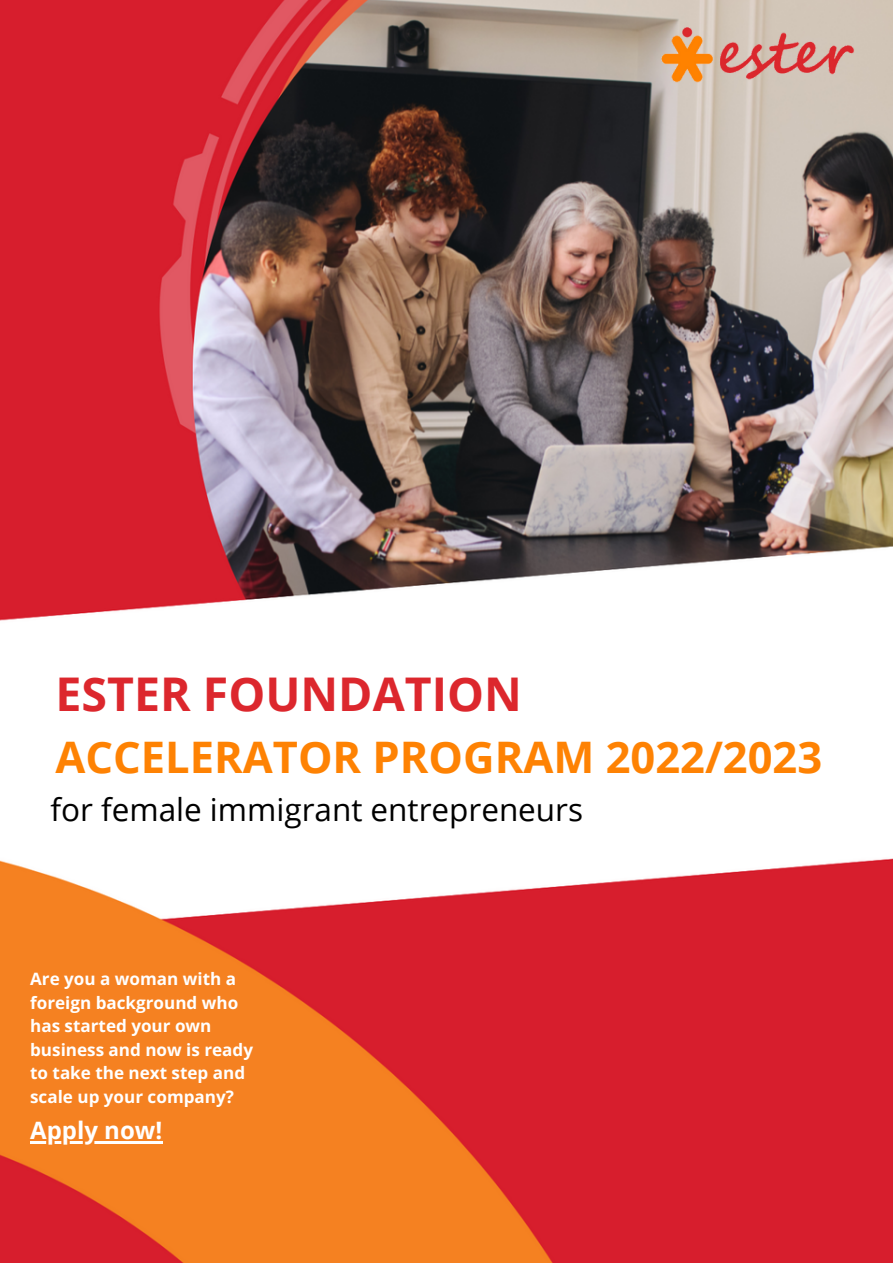
<style>
.page{position:relative;width:893px;height:1264px;background:#fff}
.page>*{position:absolute;margin:0;border:0;box-sizing:border-box;transform-origin:0 0}
.t1{font:700 46.5px "Open Sans";color:#dc272d}
.t2{font:700 43.5px "Open Sans";color:#fe8203}
.t3{font:31.5px "Open Sans";color:#000}
.t4{font:700 24px "Open Sans";color:#fff}
.t5{font:700 17.1px/23.5px "Open Sans";color:#fff}
</style>
<div class="page">
<img style="left:0;top:0;width:892px;height:1262px">
<hr style="left:30px;top:1141px;width:132px;height:2px;background:#fff">
<img style="left:654px;top:11px;width:211px;height:78px">
<h1 class="t1" style="left:55px;top:661px;width:468px">ESTER FOUNDATION</h1>
<h2 class="t2" style="left:55px;top:726px;width:768px">ACCELERATOR PROGRAM 2022/2023</h2>
<h3 class="t3" style="left:50px;top:787px;width:534px">for female immigrant entrepreneurs</h3>
<p class="t5" style="left:30px;top:966px;width:224px">Are you a woman with a foreign background who has started your own business and now is ready to take the next step and scale up your company?</p>
<h3 class="t4" style="left:30px;top:1113px;width:134px">Apply now!</h3>
</div>
